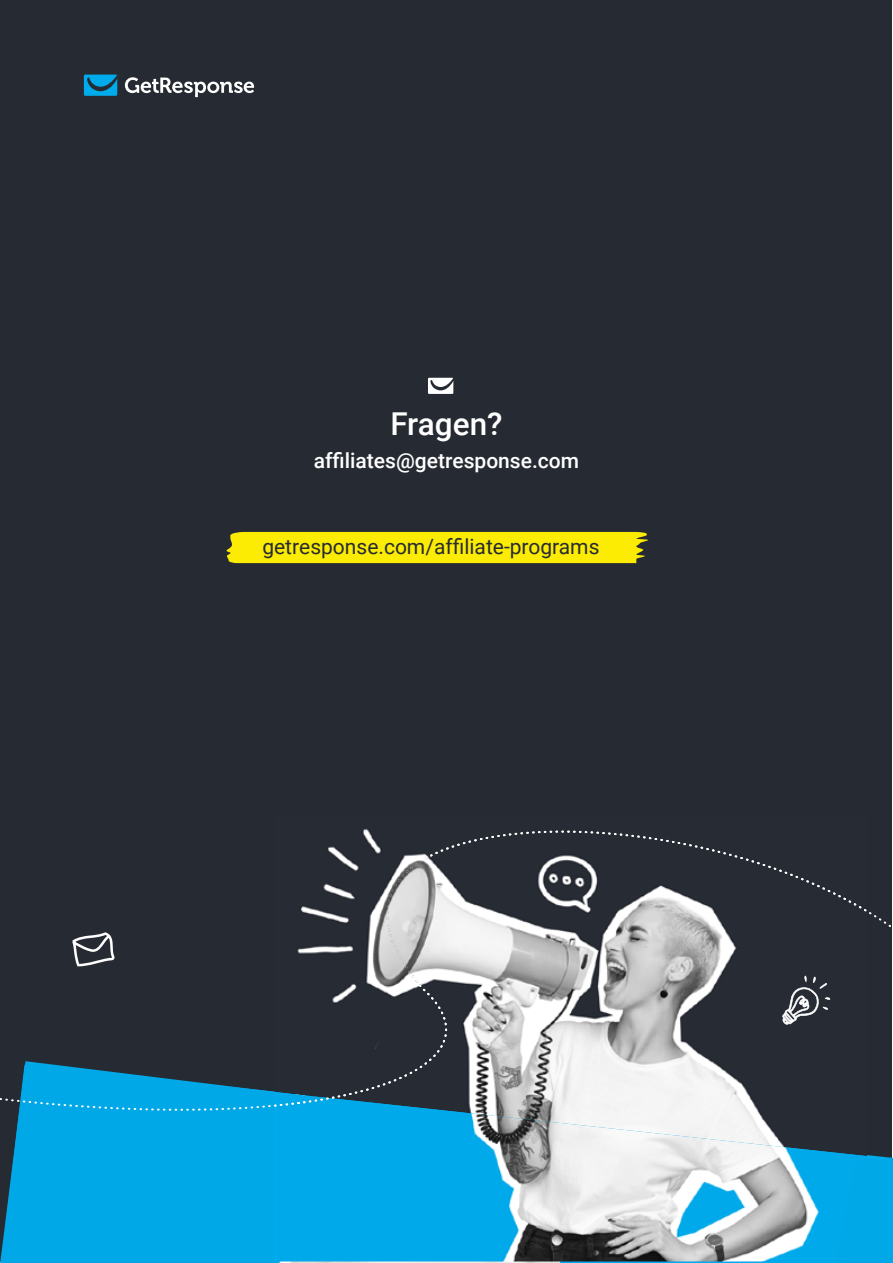
<style>
.page{position:relative;width:893px;height:1263px;background:#fff}
.page>*{position:absolute;margin:0;border:0;box-sizing:border-box;transform-origin:0 0}
.t1{font:500 31.5px "Roboto";color:#fff}
.t2{font:21px "Roboto";color:#262b33}
.t3{font:500 21px "Roboto";color:#fff}
</style>
<div class="page">
<div style="left:0;top:0;width:892px;height:1261px;background:#262b33"></div>
<svg style="left:125px;top:77px;width:129px;height:20px"></svg>
<svg style="left:84px;top:75px;width:34px;height:21px"></svg>
<svg style="left:0;top:831px;width:893px;height:432px"></svg>
<svg style="left:782px;top:976px;width:48px;height:49px"></svg>
<svg style="left:428px;top:378px;width:25px;height:16px"></svg>
<div style="left:226px;top:532px;width:422px;height:31px;background:#fceb03"></div>
<img style="left:526px;top:831px;width:73px;height:3px">
<div style="left:835px;top:1158px;width:58px;height:105px;background:#00a8e8"></div>
<h1 class="t1" style="left:390px;top:401px;width:114px">Fragen?</h1>
<p class="t3" style="left:314px;top:446px;width:267px">affiliates@getresponse.com</p>
<p class="t2" style="left:262px;top:532px;width:339px">getresponse.com/affiliate-programs</p>
</div>
